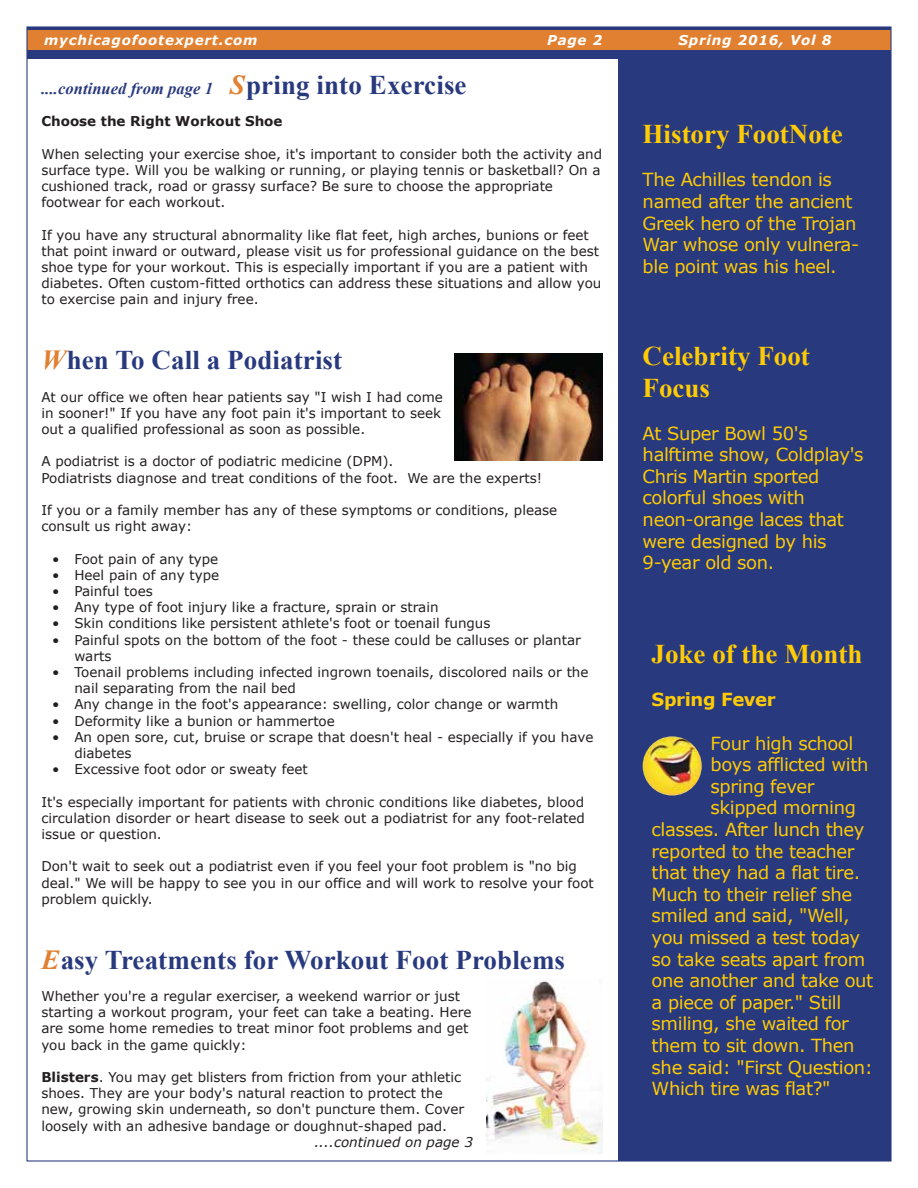
<style>
.page{position:relative;width:918px;height:1188px;background:#fff}
.page>*{position:absolute;margin:0;border:0;box-sizing:border-box;transform-origin:0 0}
.t1{font:700 27px "Times New Roman";letter-spacing:.005em;color:#28397e}
.t2{font:700 27px/32.4px "Times New Roman";color:#ffcb05}
.t3{font:18px/21.6px "Verdana";letter-spacing:-.02em;color:#ffcb05}
.t4{font:700 18px "Verdana";letter-spacing:-.02em;color:#ffcb05}
.t5{font:italic 700 16.5px "Times New Roman";letter-spacing:.005em;color:#28397e}
.t6{font:13.5px/16.2px "Verdana";color:#231f20}
.t7{font:italic 700 13.5px "Verdana";letter-spacing:.055em;color:#fff}
.t8{font:700 13.5px "Verdana";color:#231f20}
.t9{font:italic 13.5px "Verdana";color:#231f20}
.s1{font-size:27.6px;color:#e18030}
.s2{font-style:normal;font-size:27px}
.s3{font-style:italic;font-size:27.6px;color:#e18030}
.s4{font-weight:700}
</style>
<div class="page">
<div style="left:618px;top:58px;width:273px;height:1103px;background:#28397e"></div>
<div style="left:27px;top:50px;width:864px;height:8px;background:#28397e"></div>
<div style="left:27px;top:29px;width:864px;height:21px;background:#e18030"></div>
<hr style="left:27px;top:27px;width:864px;height:2px;background:#28397e">
<img style="left:455px;top:353px;width:148px;height:108px">
<img style="left:486px;top:980px;width:117px;height:173px">
<img style="left:643px;top:736px;width:59px;height:60px">
<p class="t7" style="left:44px;top:31px;width:215px">mychicagofootexpert.com</p>
<p class="t7" style="left:547px;top:31px;width:57px">Page 2</p>
<p class="t7" style="left:679px;top:31px;width:154px">Spring 2016, Vol 8</p>
<p class="t5" style="left:41px;top:77px;width:427px">....continued from page 1 <span class="s1">S</span><span class="s2">pring into Exercise</span></p>
<p class="t8" style="left:41px;top:113px;width:243px">Choose the Right Workout Shoe</p>
<p class="t6" style="left:41px;top:145px;width:562px">When selecting your exercise shoe, it's important to consider both the activity and surface type. Will you be walking or running, or playing tennis or basketball? On a cushioned track, road or grassy surface? Be sure to choose the appropriate footwear for each workout.</p>
<p class="t6" style="left:41px;top:226px;width:562px">If you have any structural abnormality like flat feet, high arches, bunions or feet that point inward or outward, please visit us for professional guidance on the best shoe type for your workout. This is especially important if you are a patient with diabetes. Often custom-fitted orthotics can address these situations and allow you to exercise pain and injury free.</p>
<h1 class="t2" style="left:643px;top:117px;width:202px">History FootNote</h1>
<h2 class="t3" style="left:643px;top:168px;width:218px">The Achilles tendon is named after the ancient<br>Greek hero of the Trojan<br>War whose only vulnera&shy;ble point was his heel.</h2>
<h1 class="t1" style="left:41px;top:341px;width:302px"><span class="s3">W</span>hen To Call a Podiatrist</h1>
<p class="t6" style="left:41px;top:388px;width:403px">At our office we often hear patients say "I wish I had come in sooner!" If you have any foot pain it's important to seek out a qualified professional as soon as possible.</p>
<p class="t6" style="left:41px;top:453px;width:502px">A podiatrist is a doctor of podiatric medicine (DPM).<br>Podiatrists diagnose and treat conditions of the foot. We are the experts!</p>
<p class="t6" style="left:41px;top:501px;width:517px">If you or a family member has any of these symptoms or conditions, please consult us right away:</p>
<p class="t6" style="left:52px;top:550px;width:168px">• Foot pain of any type</p>
<p class="t6" style="left:52px;top:566px;width:168px">• Heel pain of any type</p>
<p class="t6" style="left:52px;top:582px;width:102px">• Painful toes</p>
<p class="t6" style="left:52px;top:599px;width:388px">• Any type of foot injury like a fracture, sprain or strain</p>
<p class="t6" style="left:52px;top:615px;width:440px">• Skin conditions like persistent athlete's foot or toenail fungus</p>
<p class="t6" style="left:74px;top:631px;width:508px;text-indent:-22px">• Painful spots on the bottom of the foot - these could be calluses or plantar warts</p>
<p class="t6" style="left:74px;top:663px;width:516px;text-indent:-22px">• Toenail problems including infected ingrown toenails, discolored nails or the nail separating from the nail bed</p>
<p class="t6" style="left:52px;top:696px;width:507px">• Any change in the foot's appearance: swelling, color change or warmth</p>
<p class="t6" style="left:52px;top:712px;width:284px">• Deformity like a bunion or hammertoe</p>
<p class="t6" style="left:74px;top:728px;width:521px;text-indent:-22px">• An open sore, cut, bruise or scrape that doesn't heal - especially if you have diabetes</p>
<p class="t6" style="left:52px;top:761px;width:257px">• Excessive foot odor or sweaty feet</p>
<p class="t6" style="left:41px;top:793px;width:545px;text-align:justify">It's especially important for patients with chronic conditions like diabetes, blood circulation disorder or heart disease to seek out a podiatrist for any foot-related issue or question.</p>
<p class="t6" style="left:41px;top:858px;width:554px">Don't wait to seek out a podiatrist even if you feel your foot problem is "no big deal." We will be happy to see you in our office and will work to resolve your foot problem quickly.</p>
<h1 class="t1" style="left:41px;top:941px;width:525px"><span class="s3">E</span>asy Treatments for Workout Foot Problems</h1>
<p class="t6" style="left:41px;top:987px;width:432px">Whether you're a regular exerciser, a weekend warrior or just starting a workout program, your feet can take a beating. Here are some home remedies to treat minor foot problems and get you back in the game quickly:</p>
<p class="t6" style="left:41px;top:1068px;width:424px"><span class="s4">Blisters</span>. You may get blisters from friction from your athletic shoes. They are your body's natural reaction to protect the new, growing skin underneath, so don't puncture them. Cover loosely with an adhesive bandage or doughnut-shaped pad.</p>
<p class="t9" style="left:314px;top:1134px;width:160px">....continued on page 3</p>
<h1 class="t2" style="left:643px;top:339px;width:169px">Celebrity Foot<br>Focus</h1>
<h2 class="t3" style="left:643px;top:422px;width:223px">At Super Bowl 50's halftime show, Coldplay's<br>Chris Martin sported colorful shoes with neon-orange laces that were designed by his<br>9-year old son.</h2>
<h1 class="t2" style="left:652px;top:637px;width:212px">Joke of the Month</h1>
<h2 class="t4" style="left:652px;top:688px;width:126px">Spring Fever</h2>
<h2 class="t3" style="left:711px;top:732px;width:144px">Four high school</h2>
<h2 class="t3" style="left:711px;top:753px;width:159px">boys afflicted with</h2>
<h2 class="t3" style="left:711px;top:775px;width:105px">spring fever</h2>
<h2 class="t3" style="left:711px;top:796px;width:147px">skipped morning</h2>
<h2 class="t3" style="left:652px;top:818px;width:214px">classes. After lunch they</h2>
<h2 class="t3" style="left:652px;top:840px;width:205px">reported to the teacher</h2>
<h2 class="t3" style="left:652px;top:861px;width:210px">that they had a flat tire.</h2>
<h2 class="t3" style="left:652px;top:883px;width:202px">Much to their relief she</h2>
<h2 class="t3" style="left:652px;top:904px;width:200px">smiled and said, "Well,</h2>
<h2 class="t3" style="left:652px;top:926px;width:210px">you missed a test today</h2>
<h2 class="t3" style="left:652px;top:948px;width:215px">so take seats apart from</h2>
<h2 class="t3" style="left:652px;top:969px;width:223px">one another and take out</h2>
<h2 class="t3" style="left:652px;top:991px;width:191px">a piece of paper." Still</h2>
<h2 class="t3" style="left:652px;top:1012px;width:199px">smiling, she waited for</h2>
<h2 class="t3" style="left:652px;top:1034px;width:204px">them to sit down. Then</h2>
<h2 class="t3" style="left:652px;top:1056px;width:223px">she said: "First Question:</h2>
<h2 class="t3" style="left:652px;top:1077px;width:180px">Which tire was flat?"</h2>
</div>
